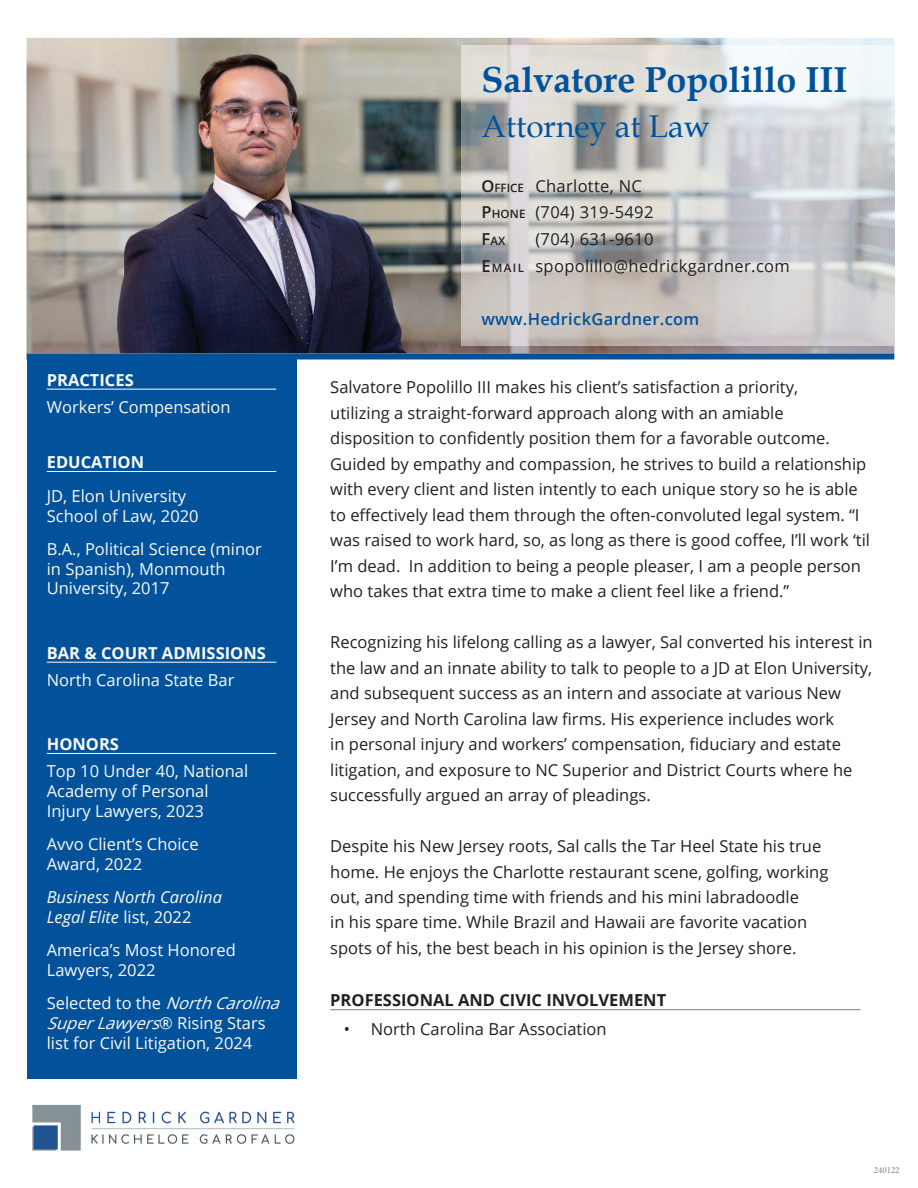
<style>
.page{position:relative;width:918px;height:1188px;background:#fff}
.page>*{position:absolute;margin:0;border:0;box-sizing:border-box;transform-origin:0 0}
.t1{font:700 36px "Book Antiqua";color:#01529a}
.t2{font:31.5px "Book Antiqua";color:#01529a}
.t3{font:16.5px/25.5px "Open Sans";color:#231f20}
.t4{font:16.5px/19.8px "Open Sans";color:#fafafa}
.t5{font:16.5px/26.5px "Open Sans";letter-spacing:.02em;color:#231f20}
.t6{font:700 16.5px "Open Sans";color:#fafafa}
.t7{font:italic 16.5px/19.8px "Open Sans";color:#fafafa}
.t8{font:700 16.5px "Open Sans";color:#231f20}
.t9{font:600 16.5px "Open Sans";letter-spacing:.02em;color:#01529a}
.t10{font:600 11.55px "Open Sans";color:#231f20}
.t11{font:9px "Minion Pro";color:#807f87}
.s1{font-style:normal}
.s2{font-style:italic}
.s3{font-weight:600}
.s4{font-weight:600;font-size:11.55px}
.s5{font-size:16.5px}
</style>
<div class="page">
<img style="left:33px;top:1104px;width:262px;height:47px">
<img style="left:27px;top:38px;width:867px;height:315px">
<hr style="left:330px;top:1009px;width:531px;height:1px;background:#807f87">
<div style="left:27px;top:356px;width:270px;height:723px;background:#01529a"></div>
<hr style="left:47px;top:389px;width:229px;height:1px;background:#fff">
<hr style="left:47px;top:471px;width:229px;height:1px;background:#fff">
<hr style="left:47px;top:662px;width:229px;height:1px;background:#fff">
<hr style="left:47px;top:753px;width:229px;height:1px;background:#fff">
<div style="left:27px;top:353px;width:867px;height:6px;background:#01529a"></div>
<img style="left:461px;top:45px;width:433px;height:301px">
<p class="t6" style="left:47px;top:368px;width:89px">PRACTICES</p>
<p class="t4" style="left:47px;top:396px;width:185px">Workers’ Compensation</p>
<p class="t6" style="left:47px;top:451px;width:99px">EDUCATION</p>
<p class="t4" style="left:47px;top:485px;width:153px">JD, Elon University<br>School of Law, 2020</p>
<p class="t4" style="left:47px;top:538px;width:217px">B.A., Political Science (minor in Spanish), Monmouth<br>University, 2017</p>
<p class="t6" style="left:47px;top:641px;width:221px">BAR &amp; COURT ADMISSIONS</p>
<p class="t4" style="left:47px;top:669px;width:189px">North Carolina State Bar</p>
<p class="t6" style="left:47px;top:733px;width:74px">HONORS</p>
<p class="t4" style="left:47px;top:761px;width:203px">Top 10 Under 40, National<br>Academy of Personal<br>Injury Lawyers, 2023</p>
<p class="t4" style="left:47px;top:834px;width:153px">Avvo Client’s Choice<br>Award, 2022</p>
<p class="t7" style="left:47px;top:887px;width:177px">Business North Carolina<br>Legal Elite <span class="s1">list, 2022</span></p>
<p class="t4" style="left:47px;top:940px;width:191px">America’s Most Honored<br>Lawyers, 2022</p>
<p class="t4" style="left:47px;top:993px;width:241px">S e l e c t e d t o t h e <span class="s2">NorthCarolina<br>SuperLawyers</span>® R i s i n g S t a r s list for Civil Litigation, 2024</p>
<h1 class="t1" style="left:481px;top:56px;width:368px">Salvatore Popolillo III</h1>
<h2 class="t2" style="left:481px;top:104px;width:230px">Attorney at Law</h2>
<p class="t5" style="left:481px;top:172px;width:174px"><span class="s3">O</span><span class="s4">FFICE</span> Charlotte, NC<br><span class="s3">P</span><span class="s4">HONE</span> (704) 319-5492</p>
<p class="t10" style="left:481px;top:233px;width:25px"><span class="s5">F</span>AX</p>
<p class="t5" style="left:481px;top:225px;width:310px;text-indent:54px">(704) 631-9610<br><span class="s3">E</span><span class="s4">MAIL</span> spopolillo@hedrickgardner.com</p>
<p class="t9" style="left:481px;top:307px;width:219px">www.HedrickGardner.com</p>
<p class="t3" style="left:330px;top:374px;width:541px">Salvatore Popolillo III makes his client’s satisfaction a priority,<br>utilizing a straight-forward approach along with an amiable disposition to confidently position them for a favorable outcome.<br>Guided by empathy and compassion, he strives to build a relationship with every client and listen intently to each unique story so he is able to effectively lead them through the often-convoluted legal system. “I was raised to work hard, so, as long as there is good coffee, I’ll work ‘til I’m dead. In addition to being a people pleaser, I am a people person who takes that extra time to make a client feel like a friend.”</p>
<p class="t3" style="left:330px;top:629px;width:544px">Recognizing his lifelong calling as a lawyer, Sal converted his interest in the law and an innate ability to talk to people to a JD at Elon University, and subsequent success as an intern and associate at various New Jersey and North Carolina law firms. His experience includes work<br>in personal injury and workers’ compensation, fiduciary and estate litigation, and exposure to NC Superior and District Courts where he successfully argued an array of pleadings.</p>
<p class="t3" style="left:330px;top:833px;width:500px">Despite his New Jersey roots, Sal calls the Tar Heel State his true home. He enjoys the Charlotte restaurant scene, golfing, working out, and spending time with friends and his mini labradoodle<br>in his spare time. While Brazil and Hawaii are favorite vacation spots of his, the best beach in his opinion is the Jersey shore.</p>
<p class="t8" style="left:330px;top:989px;width:337px">PROFESSIONAL AND CIVIC INVOLVEMENT</p>
<p class="t3" style="left:344px;top:1016px;width:264px">• North Carolina Bar Association</p>
<p class="t11" style="left:874px;top:1164px;width:27px">240122</p>
</div>
